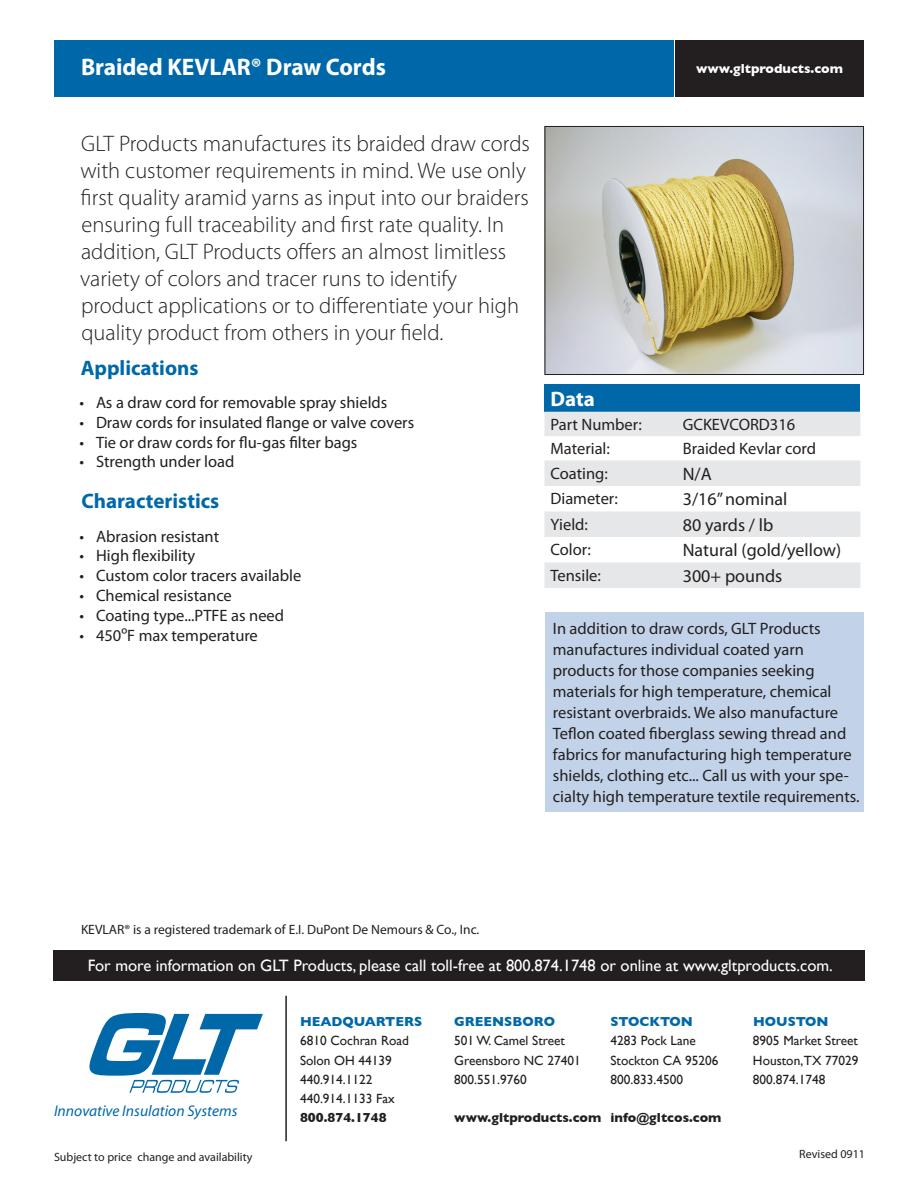
<style>
.page{position:relative;width:918px;height:1188px;background:#fff}
.page>*{position:absolute;margin:0;border:0;box-sizing:border-box;transform-origin:0 0}
.t1{font:700 24px "Myriad Pro";letter-spacing:-.005em;color:#fff}
.Body_Copy_Intro{font:300 22.5px/27px "Myriad Pro";color:#231f20}
.Body_Copy_Intro-2{font:700 21px "Myriad Pro";color:#0068a9}
.Body_Copy_Intro-3{font:700 21px "Myriad Pro";color:#fff}
.t2{font:18px "Myriad Pro";color:#231f20}
.t3{font:16.5px/21px "Myriad Pro";color:#231f20}
.t4{font:16.5px "Gill Sans";color:#fff}
.t5{font:italic 15.6px "Myriad";color:#0068a9}
.t6{font:13.5px "Myriad Pro";color:#231f20}
.t7{font:13.35px "Gill Sans";color:#231f20}
.t8{font:700 13.35px "Gill Sans";color:#231f20}
.t9{font:700 13.35px "Gill Sans";color:#0068a9}
.t10{font:700 13.35px "Gill Sans";color:#fff}
.t11{font:12px "Myriad Pro";color:#231f20}
</style>
<div class="page">
<div style="left:54px;top:40px;width:619px;height:57px;background:#0068a9"></div>
<div style="left:675px;top:40px;width:189px;height:57px;background:#231f20"></div>
<img style="left:546px;top:128px;width:316px;height:245px">
<div style="left:544px;top:126px;width:320px;height:249px;border:1px solid #231f20"></div>
<div style="left:54px;top:950px;width:811px;height:31px;background:#231f20"></div>
<svg style="left:89px;top:1013px;width:174px;height:80px"></svg>
<hr style="left:285px;top:996px;width:2px;height:145px;background:#231f20">
<div style="left:545px;top:612px;width:319px;height:199px;background:#c2d3e9"></div>
<div style="left:544px;top:384px;width:316px;height:28px;background:#0068a9"></div>
<svg style="left:544px;top:412px;width:316px;height:176px;fill:#e6e7e9"></svg>
<p class="t1" style="left:81px;top:52px;width:307px">Braided KEVLAR® Draw Cords</p>
<p class="t10" style="left:696px;top:61px;width:148px">www.gltproducts.com</p>
<p class="Body_Copy_Intro" style="left:80px;top:130px;width:451px">GLT Products manufactures its braided draw cords with customer requirements in mind. We use only first quality aramid yarns as input into our braiders ensuring full traceability and first rate quality. In addition, GLT Products offers an almost limitless variety of colors and tracer runs to identify product applications or to differentiate your high quality product from others in your field.</p>
<p class="Body_Copy_Intro-2" style="left:81px;top:354px;width:119px">Applications</p>
<p class="t3" style="left:80px;top:392px;width:309px">• As a draw cord for removable spray shields</p>
<p class="t3" style="left:80px;top:412px;width:336px">• Draw cords for insulated flange or valve covers</p>
<p class="t3" style="left:80px;top:431px;width:279px">• Tie or draw cords for flu-gas filter bags</p>
<p class="t3" style="left:80px;top:451px;width:156px">• Strength under load</p>
<p class="Body_Copy_Intro-2" style="left:81px;top:487px;width:140px">Characteristics</p>
<p class="t3" style="left:80px;top:525px;width:141px">• Abrasion resistant</p>
<p class="t3" style="left:80px;top:545px;width:117px">• High flexibility</p>
<p class="t3" style="left:80px;top:565px;width:223px">• Custom color tracers available</p>
<p class="t3" style="left:80px;top:585px;width:154px">• Chemical resistance</p>
<p class="t3" style="left:80px;top:604px;width:206px">• Coating type...PTFE as need</p>
<p class="t3" style="left:80px;top:624px;width:180px">• 450ºF max temperature</p>
<p class="Body_Copy_Intro-3" style="left:550px;top:385px;width:46px">Data</p>
<p class="t3" style="left:550px;top:414px;width:93px">Part Number:</p>
<p class="t3" style="left:683px;top:414px;width:114px">GCKEVCORD316</p>
<p class="t3" style="left:550px;top:438px;width:61px">Material:</p>
<p class="t3" style="left:683px;top:438px;width:135px">Braided Kevlar cord</p>
<p class="t3" style="left:550px;top:463px;width:59px">Coating:</p>
<p class="t2" style="left:683px;top:463px;width:31px">N/A</p>
<p class="t3" style="left:550px;top:488px;width:69px">Diameter:</p>
<p class="t2" style="left:683px;top:488px;width:106px">3/16”nominal</p>
<p class="t3" style="left:550px;top:514px;width:39px">Yield:</p>
<p class="t2" style="left:683px;top:514px;width:92px">80 yards / lb</p>
<p class="t3" style="left:550px;top:539px;width:42px">Color:</p>
<p class="t2" style="left:683px;top:539px;width:160px">Natural (gold/yellow)</p>
<p class="t3" style="left:550px;top:565px;width:52px">Tensile:</p>
<p class="t2" style="left:683px;top:565px;width:101px">300+ pounds</p>
<p class="t3" style="left:553px;top:617px;width:308px">In addition to draw cords, GLT Products manufactures individual coated yarn products for those companies seeking materials for high temperature, chemical resistant overbraids. We also manufacture Teflon coated fiberglass sewing thread and fabrics for manufacturing high temperature shields, clothing etc... Call us with your spe&shy;cialty high temperature textile requirements.</p>
<p class="t6" style="left:81px;top:921px;width:400px">KEVLAR® is a registered trademark of E.I. DuPont De Nemours &amp; Co., Inc.</p>
<p class="t4" style="left:88px;top:956px;width:747px">For more information on GLT Products, please call toll-free at 800.874.1748 or online at www.gltproducts.com.</p>
<p class="t9" style="left:300px;top:1014px;width:124px">HEADQUARTERS</p>
<p class="t9" style="left:454px;top:1014px;width:102px">GREENSBORO</p>
<p class="t9" style="left:611px;top:1014px;width:84px">STOCKTON</p>
<p class="t9" style="left:753px;top:1014px;width:77px">HOUSTON</p>
<p class="t7" style="left:300px;top:1033px;width:110px">6810 Cochran Road</p>
<p class="t7" style="left:454px;top:1033px;width:112px">501 W. Camel Street</p>
<p class="t7" style="left:610px;top:1033px;width:87px">4283 Pock Lane</p>
<p class="t7" style="left:753px;top:1033px;width:107px">8905 Market Street</p>
<p class="t7" style="left:300px;top:1052px;width:93px">Solon OH 44139</p>
<p class="t7" style="left:454px;top:1052px;width:128px">Greensboro NC 27401</p>
<p class="t7" style="left:610px;top:1052px;width:110px">Stockton CA 95206</p>
<p class="t7" style="left:753px;top:1052px;width:107px">Houston,TX 77029</p>
<p class="t7" style="left:300px;top:1071px;width:74px">440.914.1122</p>
<p class="t7" style="left:454px;top:1071px;width:74px">800.551.9760</p>
<p class="t7" style="left:610px;top:1071px;width:74px">800.833.4500</p>
<p class="t7" style="left:753px;top:1071px;width:74px">800.874.1748</p>
<p class="t7" style="left:300px;top:1090px;width:96px">440.914.1133 Fax</p>
<p class="t5" style="left:54px;top:1103px;width:185px">Innovative Insulation Systems</p>
<p class="t8" style="left:300px;top:1109px;width:88px">800.874.1748</p>
<p class="t8" style="left:454px;top:1109px;width:269px">www.gltproducts.com info@gltcos.com</p>
<p class="t11" style="left:54px;top:1150px;width:200px">Subject to price change and availability</p>
<p class="t11" style="left:799px;top:1147px;width:67px">Revised 0911</p>
</div>
